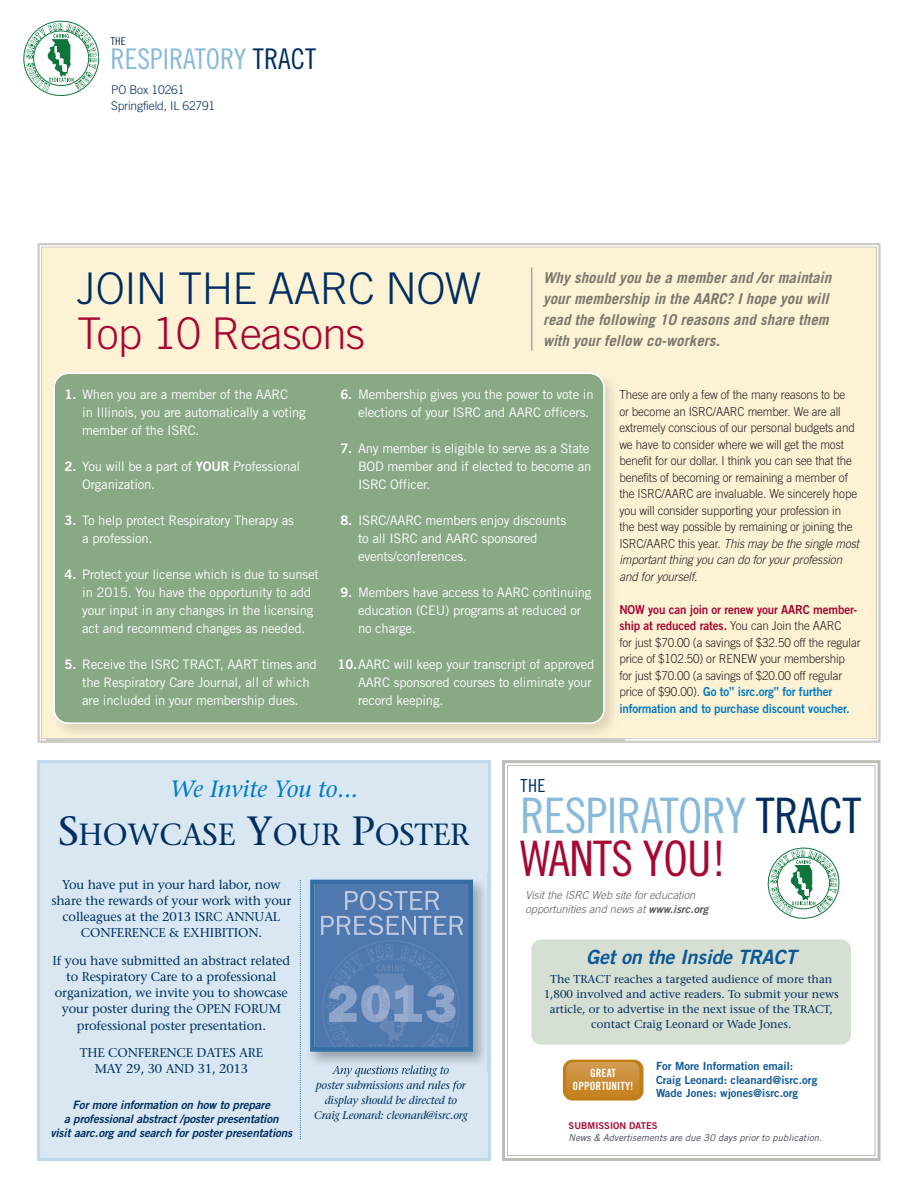
<style>
.page{position:relative;width:918px;height:1188px;background:#fff}
.page>*{position:absolute;margin:0;border:0;box-sizing:border-box;transform-origin:0 0}
.t1{font:48.9px/43.2px "Trade Gothic Cond Eighteen";letter-spacing:-.015em;color:#87b9da}
.t2{font:300 43.65px "Trade Gothic";letter-spacing:-.015em;color:#002e60}
.t3{font:300 43.65px "Trade Gothic";letter-spacing:-.015em;color:#a60733}
.t4{font:30.6px "Stone Serif";letter-spacing:-.005em;color:#002e60}
.t5{font:28.5px "Trade Gothic Cond Eighteen";color:#87b9da}
.t6{font:italic 23.55px "Stone Serif";color:#007bc3}
.t7{font:italic 19.65px "Trade Gothic Bold Two";letter-spacing:-.005em;color:#0c5896}
.t8{font:18px "Trade Gothic Cond Eighteen";color:#002e60}
.t9{font:italic 700 15px/21px "Trade Gothic";letter-spacing:.005em;color:#79776c}
.t10{font:13.2px/18px "Trade Gothic";letter-spacing:-.015em;color:#fff}
.t11{font:12.75px/16.2px "Stone Serif";letter-spacing:-.01em;color:#002e60;text-align:center}
.t12{font:300 12.3px/16.5px "Trade Gothic";letter-spacing:-.01em;color:#231f20;scale:.94 1}
.t13{font:12.3px/16.5px "Trade Gothic Bold Two";letter-spacing:-.01em;color:#007bc3;scale:.94 1}
.t14{font:12.3px/16.5px "Trade Gothic Bold Two";letter-spacing:-.01em;color:#a60733;scale:.94 1}
.t15{font:300 12px/15.8px "Trade Gothic";letter-spacing:-.01em;color:#002e60}
.t16{font:italic 11.7px/13.8px "Trade Gothic Bold Two";letter-spacing:-.005em;color:#002e60;text-align:center}
.t17{font:11.4px/15px "Stone Serif";color:#002e60;text-align:center}
.t18{font:11.4px/13.5px "Trade Gothic Bold Cond Twenty";letter-spacing:.005em;color:#fff;text-align:center}
.t19{font:italic 11.25px/15.1px "Stone Serif";letter-spacing:-.015em;color:#002e60;text-align:center}
.t20{font:11.25px/13.5px "Trade Gothic Bold Two";color:#0c5896}
.t21{font:italic 300 10.95px/13.8px "Trade Gothic";letter-spacing:.005em;color:#57585a}
.t22{font:10.8px "Trade Gothic Cond Eighteen";color:#002e60}
.t23{font:italic 9.45px "Trade Gothic";letter-spacing:.01em;color:#3e444f}
.t24{font:9.45px "Trade Gothic Bold Two";letter-spacing:.005em;color:#a60733}
.s1{color:#002e60}
.s2{font-family:"Trade Gothic Bold Two"}
.s3{font-style:italic}
.s4{font-family:"Trade Gothic";font-weight:300;color:#231f20}
.s5{font-size:40.8px}
.s6{color:#a60733}
.s7{font-family:"Trade Gothic Bold Two";font-weight:400}
</style>
<div class="page">
<div style="left:42px;top:248px;width:834px;height:490px;background:#fef2d5"></div>
<svg style="left:24px;top:21px;width:75px;height:75px"></svg>
<img style="left:47px;top:372px;width:577px;height:371px">
<img style="left:47px;top:738px;width:577px;height:1px">
<div style="left:53px;top:373px;width:552px;height:351px;background:#89a986"></div>
<hr style="left:531px;top:268px;width:2px;height:83px;background:#a8a9ad">
<div style="left:40px;top:763px;width:448px;height:395px;background:#d8e7f2"></div>
<div style="left:37px;top:760px;width:454px;height:401px;border:3px solid #c1d8ea"></div>
<svg style="left:300px;top:880px;width:1px;height:259px"></svg>
<img style="left:310px;top:873px;width:181px;height:198px">
<img style="left:334px;top:1066px;width:59px;height:5px">
<div style="left:315px;top:884px;width:153px;height:163px;background:#4f79ae"></div>
<img style="left:322px;top:935px;width:138px;height:112px">
<div style="left:310px;top:880px;width:163px;height:172px;border:4px solid #356da5"></div>
<svg style="left:345px;top:891px;width:94px;height:19px"></svg>
<svg style="left:321px;top:916px;width:142px;height:5px"></svg>
<img style="left:321px;top:921px;width:142px;height:14px">
<img style="left:329px;top:985px;width:126px;height:37px">
<div style="left:502px;top:760px;width:378px;height:401px;border:3px solid #bebbb6"></div>
<div style="left:507px;top:765px;width:368px;height:391px;border:1px solid #bebbb6"></div>
<div style="left:531px;top:940px;width:320px;height:105px;background:#d6dfd3;border-radius:10px"></div>
<div style="left:563px;top:1060px;width:81px;height:41px;background:#c27d16;border-radius:10px"></div>
<div style="left:566px;top:1062px;width:73px;height:38px;background:linear-gradient(to bottom,#d29b53,#c47f1a);border-radius:8px"></div>
<svg style="left:768px;top:848px;width:71px;height:71px"></svg>
<p class="t22" style="left:111px;top:38px;width:16px">THE</p>
<h3 class="t5" style="left:110px;top:49px;width:207px">RESPIRATORY <span class="s1">TRACT</span></h3>
<p class="t15" style="left:111px;top:83px;width:106px">PO Box 10261<br>Springfield, IL 62791</p>
<p class="t9" style="left:543px;top:268px;width:290px">Why should you be a member and /or maintain your membership in the AARC? I hope you will read the following 10 reasons and share them with your fellow co-workers.</p>
<h2 class="t2" style="left:77px;top:272px;width:406px">JOIN THE AARC NOW</h2>
<h2 class="t3" style="left:77px;top:317px;width:290px">Top 10 Reasons</h2>
<p class="t10" style="left:82px;top:386px;width:225px;text-indent:-18px"><span class="s2">1.</span> When you are a member of the AARC<br>in Illinois, you are automatically a voting member of the ISRC.</p>
<p class="t10" style="left:82px;top:458px;width:219px;text-indent:-18px"><span class="s2">2.</span> You will be a part of <span class="s2">YOUR</span> Professional<br>Organization.</p>
<p class="t10" style="left:82px;top:512px;width:213px;text-indent:-18px"><span class="s2">3.</span> To help protect Respiratory Therapy as a profession.</p>
<p class="t10" style="left:82px;top:566px;width:238px;text-indent:-18px"><span class="s2">4.</span> Protect your license which is due to sunset in 2015. You have the opportunity to add your input in any changes in the licensing act and recommend changes as needed.</p>
<p class="t10" style="left:82px;top:656px;width:236px;text-indent:-18px"><span class="s2">5.</span> Receive the ISRC TRACT, AART times and the Respiratory Care Journal, all of which are included in your membership dues.</p>
<p class="t10" style="left:358px;top:386px;width:237px;text-indent:-18px"><span class="s2">6.</span> Membership gives you the power to vote in elections of your ISRC and AARC officers.</p>
<p class="t10" style="left:358px;top:440px;width:235px;text-indent:-18px"><span class="s2">7.</span> Any member is eligible to serve as a State<br>BOD member and if elected to become an<br>ISRC Officer.</p>
<p class="t10" style="left:358px;top:512px;width:210px;text-indent:-18px"><span class="s2">8.</span> ISRC/AARC members enjoy discounts to all ISRC and AARC sponsored events/conferences.</p>
<p class="t10" style="left:358px;top:584px;width:235px;text-indent:-18px"><span class="s2">9.</span> Members have access to AARC continuing education (CEU) programs at reduced or no charge.</p>
<p class="t10" style="left:358px;top:656px;width:238px;text-indent:-20px"><span class="s2">10.</span>AARC will keep your transcript of approved<br>AARC sponsored courses to eliminate your record keeping.</p>
<p class="t12" style="left:619px;top:388px;width:257px">These are only a few of the many reasons to be<br>or become an ISRC/AARC member. We are all extremely conscious of our personal budgets and we have to consider where we will get the most benefit for our dollar. I think you can see that the benefits of becoming or remaining a member of the ISRC/AARC are invaluable. We sincerely hope you will consider supporting your profession in the best way possible by remaining or joining the ISRC/AARC this year. <span class="s3">This may be the single most important thing you can do for your profession and for yourself.</span></p>
<p class="t14" style="left:619px;top:602px;width:255px">NOW you can join or renew your AARC member&shy;ship at reduced rates. <span class="s4">You can Join the AARC</span></p>
<p class="t12" style="left:619px;top:635px;width:258px">for just $70.00 (a savings of $32.50 off the regular price of $102.50) or RENEW your membership for just $70.00 (a savings of $20.00 off regular</p>
<p class="t13" style="left:619px;top:685px;width:247px"><span class="s4">price of $90.00).</span> Go to” isrc.org” for further information and to purchase discount voucher.</p>
<h3 class="t6" style="left:170px;top:780px;width:189px">We Invite You to...</h3>
<h3 class="t4" style="left:58px;top:822px;width:413px"><span class="s5">S</span>HOWCASE <span class="s5">Y</span>OUR <span class="s5">P</span>OSTER</h3>
<p class="t11" style="left:51px;top:878px;width:242px">You have put in your hard labor, now share the rewards of your work with your colleagues at the 2013 ISRC ANNUAL CONFERENCE &amp; EXHIBITION.</p>
<p class="t11" style="left:53px;top:954px;width:239px">If you have submitted an abstract related to Respiratory Care to a professional organization, we invite you to showcase your poster during the OPEN FORUM professional poster presentation.</p>
<p class="t11" style="left:80px;top:1046px;width:185px">THE CONFERENCE DATES ARE<br>MAY 29, 30 AND 31, 2013</p>
<p class="t16" style="left:50px;top:1099px;width:244px">For more information on how to prepare<br>a professional abstract /poster presentation<br>visit aarc.org and search for poster presentations</p>
<p class="t19" style="left:314px;top:1063px;width:155px">Any questions relating to<br>poster submissions and rules for display should be directed to<br>Craig Leonard: cleonard@isrc.org</p>
<h3 class="t8" style="left:521px;top:779px;width:26px">THE</h3>
<h1 class="t1" style="left:520px;top:798px;width:343px">RESPIRATORY <span class="s1">TRACT<br></span><span class="s6">WANTS YOU!</span></h1>
<p class="t21" style="left:525px;top:889px;width:185px">Visit the ISRC Web site for education opportunities and news at <span class="s7">www.isrc.org</span></p>
<h3 class="t7" style="left:586px;top:949px;width:212px">Get on the Inside TRACT</h3>
<p class="t17" style="left:544px;top:973px;width:297px">The TRACT reaches a targeted audience of more than 1,800 involved and active readers. To submit your news article, or to advertise in the next issue of the TRACT, contact Craig Leonard or Wade Jones.</p>
<p class="t18" style="left:573px;top:1067px;width:62px">GREAT<br>OPPORTUNITY!</p>
<p class="t20" style="left:656px;top:1061px;width:163px">For More Information email:<br>Craig Leonard: cleanard@isrc.org<br>Wade Jones: wjones@isrc.org</p>
<p class="t24" style="left:569px;top:1122px;width:91px">SUBMISSION DATES</p>
<p class="t23" style="left:569px;top:1134px;width:255px">News &amp; Advertisements are due 30 days prior to publication.</p>
</div>
